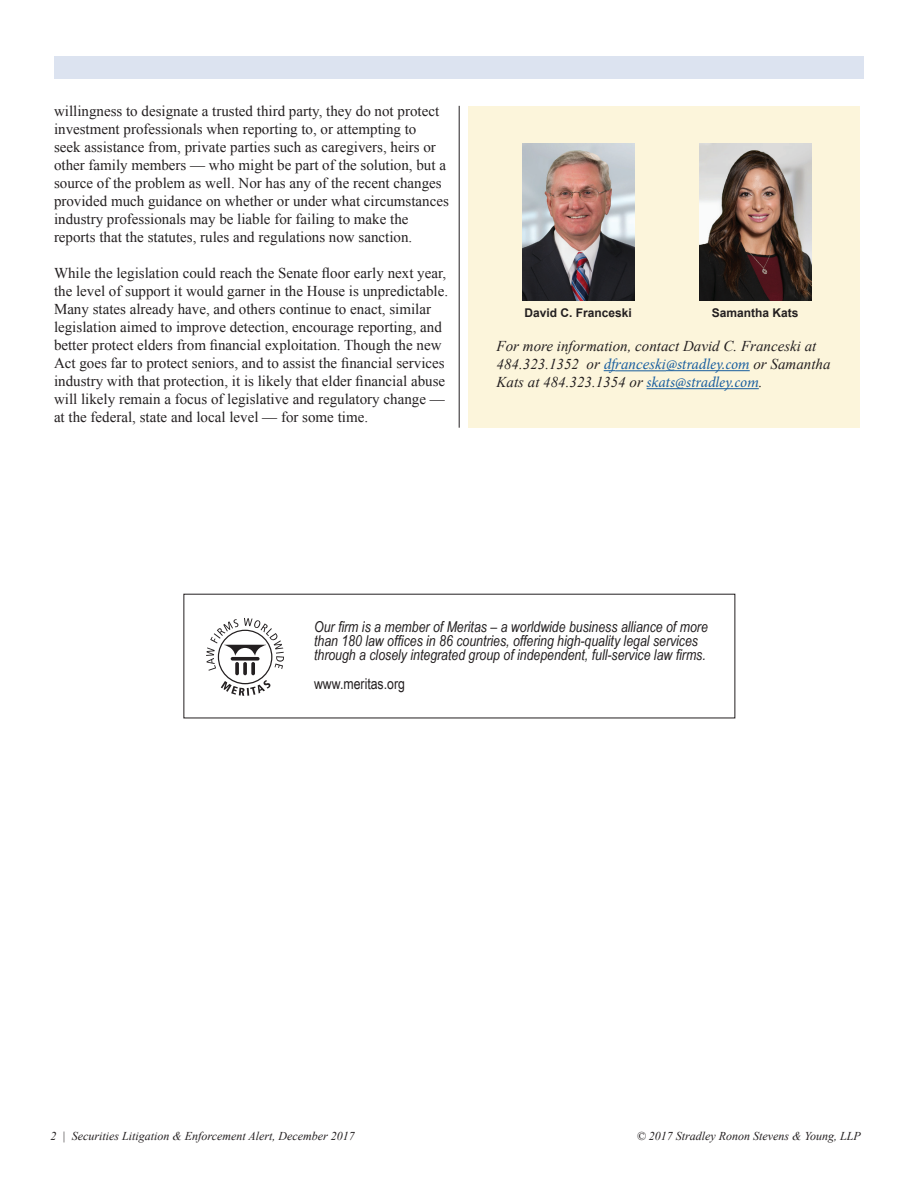
<style>
.page{position:relative;width:918px;height:1188px;background:#fff}
.page>*{position:absolute;margin:0;border:0;box-sizing:border-box;transform-origin:0 0}
.t1{font:15px/18px "Times New Roman";color:#231f20}
.t2{font:italic 15px "Arial Narrow";color:#231f20}
.t3{font:italic 15px/18px "Times New Roman";color:#231f20}
.t4{font:15px "Arial Narrow";color:#231f20}
.t5{font:italic 12px "Times New Roman";color:#231f20}
.t6{font:700 12px "Arial";color:#231f20}
.s1{font-family:"Minion Pro";color:#175d9e}
.s2{color:#175d9e}
</style>
<div class="page">
<div style="left:54px;top:56px;width:810px;height:22px;background:#dce3f0"></div>
<div style="left:468px;top:106px;width:392px;height:322px;background:#fcf5db"></div>
<hr style="left:615px;top:370px;width:51px;height:1px;background:#175d9e">
<hr style="left:666px;top:370px;width:84px;height:1px;background:#175d9e">
<hr style="left:647px;top:388px;width:112px;height:1px;background:#175d9e">
<img style="left:699px;top:144px;width:112px;height:156px">
<img style="left:522px;top:144px;width:112px;height:156px">
<hr style="left:459px;top:106px;width:1px;height:322px;background:#231f20">
<svg style="left:206px;top:618px;width:78px;height:78px"></svg>
<p class="t1" style="left:54px;top:102px;width:396px">willingness to designate a trusted third party, they do not protect investment professionals when reporting to, or attempting to<br>seek assistance from, private parties such as caregivers, heirs or other family members — who might be part of the solution, but a source of the problem as well. Nor has any of the recent changes provided much guidance on whether or under what circumstances industry professionals may be liable for failing to make the reports that the statutes, rules and regulations now sanction.</p>
<p class="t1" style="left:54px;top:264px;width:396px">While the legislation could reach the Senate floor early next year, the level of support it would garner in the House is unpredictable.<br>Many states already have, and others continue to enact, similar legislation aimed to improve detection, encourage reporting, and better protect elders from financial exploitation. Though the new Act goes far to protect seniors, and to assist the financial services industry with that protection, it is likely that elder financial abuse will likely remain a focus of legislative and regulatory change — at the federal, state and local level — for some time.</p>
<p class="t6" style="left:525px;top:304px;width:109px">David C. Franceski</p>
<p class="t6" style="left:712px;top:304px;width:88px">Samantha Kats</p>
<p class="t3" style="left:497px;top:337px;width:335px">For more information, contact David C. Franceski at<br>484.323.1352 or <span class="s1">df</span><span class="s2">ranceski</span><span class="s1">@stradley.com</span> or Samantha<br>Kats at 484.323.1354 or <span class="s1">skats@stradley.com</span>.</p>
<p class="t2" style="left:314px;top:616px;width:395px">Our firm is a member of Meritas – a worldwide business alliance of more</p>
<p class="t2" style="left:314px;top:630px;width:386px">than 180 law offices in 86 countries, offering high-quality legal services</p>
<p class="t2" style="left:314px;top:645px;width:393px">through a closely integrated group of independent, full-service law firms.</p>
<p class="t4" style="left:314px;top:673px;width:92px">www.meritas.org</p>
<p class="t5" style="left:51px;top:1128px;width:306px">2 | Securities Litigation &amp; Enforcement Alert, December 2017</p>
<p class="t5" style="left:637px;top:1128px;width:226px">© 2017 Stradley Ronon Stevens &amp; Young, LLP</p>
</div>
